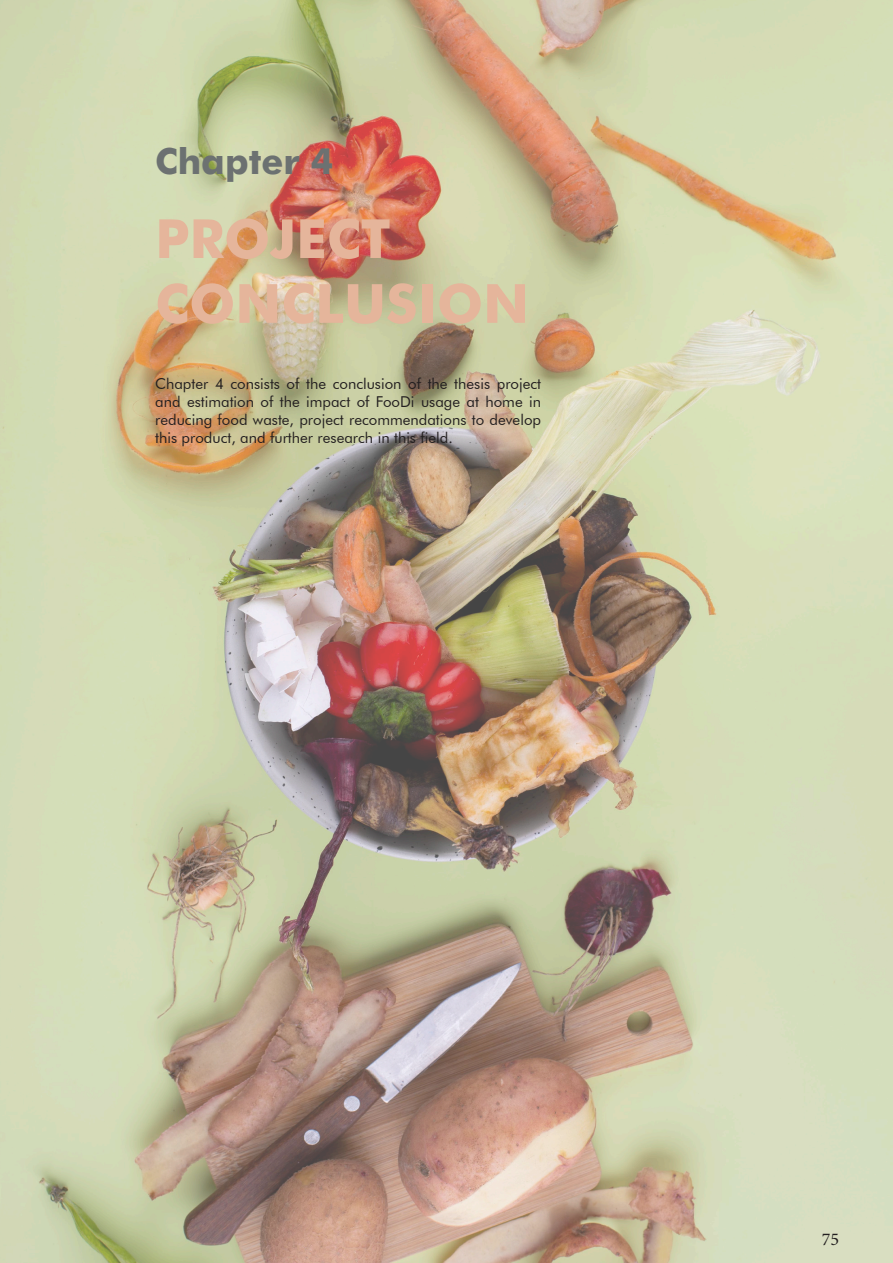
<style>
.page{position:relative;width:893px;height:1263px;background:#fff}
.page>*{position:absolute;margin:0;border:0;box-sizing:border-box;transform-origin:0 0}
.t1{font:700 54px/64.8px "Futura";color:#e5b59b}
.t2{font:700 36px "Futura";color:#6c7171}
.t3{font:18px "Minion Pro";color:#231f20}
.t4{font:15px/18px "Futura BT";color:#231f20;text-align:justify}
</style>
<div class="page">
<img style="left:0;top:0;width:893px;height:1263px">
<p class="t2" style="left:155px;top:135px;width:180px">Chapter 4</p>
<p class="t1" style="left:155px;top:203px;width:375px">PROJECT<br>CONCLUSION</p>
<p class="t4" style="left:155px;top:374px;width:387px">Chapter 4 consists of the conclusion of the thesis project and estimation of the impact of FooDi usage at home in reducing food waste, project recommendations to develop this product, and further research in this field.</p>
<p class="t3" style="left:822px;top:1227px;width:19px">75</p>
</div>
